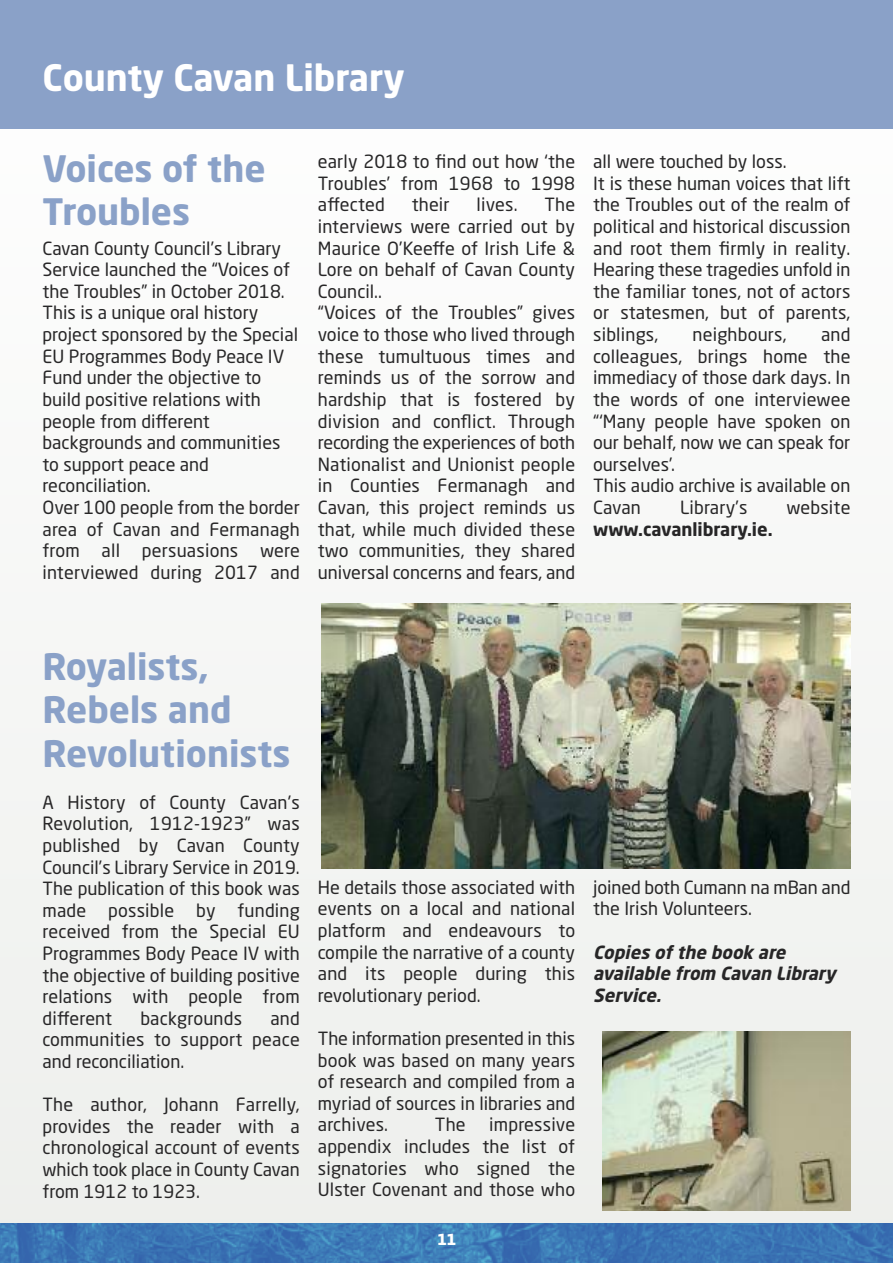
<style>
.page{position:relative;width:893px;height:1263px;background:#fff}
.page>*{position:absolute;margin:0;border:0;box-sizing:border-box;transform-origin:0 0}
.t1{font:700 36px/43.2px "Neo Sans Std";color:#8aa1c8}
.t2{font:700 36px "Neo Sans Std";color:#fff}
.t3{font:18px/21.6px "Neo Sans Std";color:#272627;text-align:justify}
.t4{font:italic 700 18px/21.6px "Neo Sans Std";color:#272627}
.t5{font:700 18px "Neo Sans Std";color:#272627}
.t6{font:700 16.5px "Geogrotesque";color:#fff}
</style>
<div class="page">
<div style="left:0;top:10px;width:893px;height:1236px;background:#f7f8f6"></div>
<div style="left:0;top:0;width:893px;height:129px;background:#8aa1c8"></div>
<img style="left:0;top:1223px;width:893px;height:40px">
<img style="left:602px;top:1031px;width:248px;height:180px">
<img style="left:322px;top:603px;width:528px;height:265px">
<h1 class="t2" style="left:43px;top:64px;width:364px">County Cavan Library</h1>
<h1 class="t1" style="left:43px;top:150px;width:225px">Voices of the<br>Troubles</h1>
<p class="t3" style="left:43px;top:239px;width:259px;text-align:left">Cavan County Council’s Library<br>Service launched the “Voices of the Troubles” in October 2018.<br>This is a unique oral history project sponsored by the Special<br>EU Programmes Body Peace IV<br>Fund under the objective to build positive relations with people from different backgrounds and communities to support peace and reconciliation.<br>Over 100 people from the border area of Cavan and Fermanagh from all persuasions were interviewed during 2017 and</p>
<p class="t3" style="left:318px;top:153px;width:259px">early 2018 to find out how ‘the Troubles’ from 1968 to 1998 affected</p>
<p class="t3" style="left:412px;top:196px;width:40px">their</p>
<p class="t3" style="left:477px;top:196px;width:42px">lives.</p>
<p class="t3" style="left:318px;top:196px;width:259px;text-align:left;text-indent:226px">The interviews were carried out by<br>Maurice O’Keeffe of Irish Life &amp;<br>Lore on behalf of Cavan County<br>Council..<br>“Voices of the Troubles” gives voice to those who lived through these tumultuous times and reminds us of the sorrow and hardship that is fostered by division and conflict. Through recording the experiences of both<br>Nationalist and Unionist people in Counties Fermanagh and<br>Cavan, this project reminds us that, while much divided these two communities, they shared universal concerns and fears, and</p>
<p class="t3" style="left:593px;top:153px;width:259px;text-align:left">all were touched by loss.<br>It is these human voices that lift the Troubles out of the realm of political and historical discussion and root them firmly in reality.<br>Hearing these tragedies unfold in the familiar tones, not of actors or statesmen, but of parents, siblings,</p>
<p class="t3" style="left:693px;top:325px;width:96px">neighbours,</p>
<p class="t3" style="left:593px;top:325px;width:259px;text-align:left;text-indent:228px">and colleagues, brings home the immediacy of those dark days. In the words of one interviewee “‘Many people have spoken on our behalf, now we can speak for ourselves’.<br>This audio archive is available on<br>Cavan</p>
<p class="t3" style="left:680px;top:498px;width:69px">Library’s</p>
<p class="t3" style="left:786px;top:498px;width:66px">website</p>
<p class="t5" style="left:593px;top:522px;width:181px">www.cavanlibrary.ie.</p>
<h1 class="t1" style="left:43px;top:648px;width:250px">Royalists,<br>Rebels and<br>Revolutionists</h1>
<p class="t3" style="left:43px;top:793px;width:259px">A History of County Cavan's Revolution, 1912-1923” was published by Cavan County Council’s Library Service in 2019.<br>The publication of this book was made possible by funding received from the Special EU Programmes Body Peace IV with the objective of building positive relations with people from different</p>
<p class="t3" style="left:43px;top:1009px;width:259px;text-indent:228px">and communities to support peace and reconciliation.</p>
<p class="t3" style="left:43px;top:1095px;width:259px">The author, Johann Farrelly, provides the reader with a chronological account of events which took place in County Cavan from 1912 to 1923.</p>
<p class="t3" style="left:140px;top:1009px;width:103px">backgrounds</p>
<p class="t3" style="left:318px;top:878px;width:259px">He details those associated with events on a local and national platform and endeavours to compile the narrative of a county and its people during this revolutionary period.</p>
<p class="t3" style="left:318px;top:1029px;width:259px">The information presented in this book was based on many years of research and compiled from a myriad of sources in libraries and archives.</p>
<p class="t3" style="left:318px;top:1116px;width:259px;text-indent:171px">impressive appendix includes the list of signatories who signed the Ulster Covenant and those who</p>
<p class="t3" style="left:435px;top:1116px;width:32px">The</p>
<p class="t6" style="left:437px;top:1233px;width:20px">11</p>
<p class="t3" style="left:593px;top:878px;width:259px">joined both Cumann na mBan and the Irish Volunteers.</p>
<p class="t4" style="left:593px;top:943px;width:248px">Copies of the book are available from Cavan Library<br>Service.</p>
</div>
